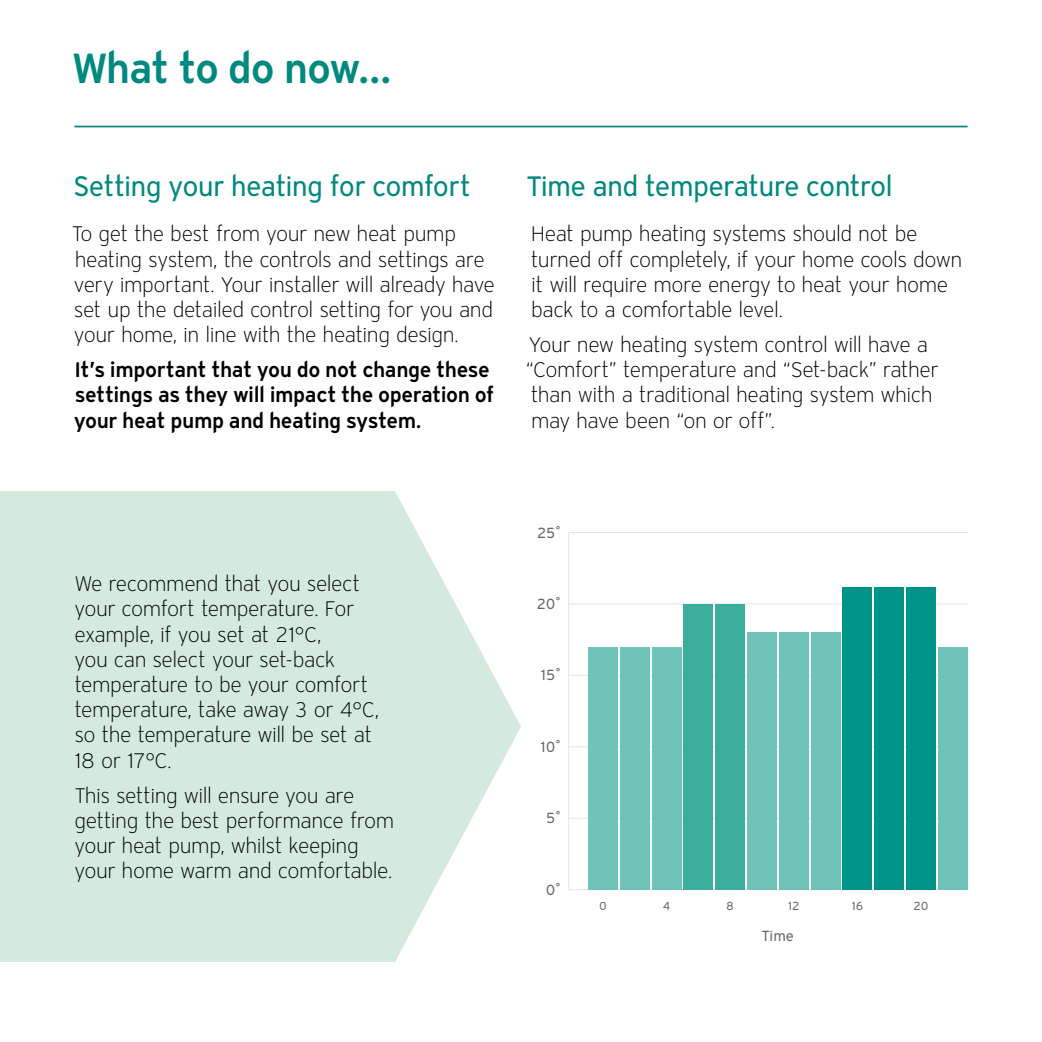
<style>
.page{position:relative;width:1042px;height:1042px;background:#fff}
.page>*{position:absolute;margin:0;border:0;box-sizing:border-box;transform-origin:0 0}
.t1{font:600 42px "Vaillant 16";letter-spacing:-.035em;color:#00897e}
.t2{font:28px "Vaillant 16";letter-spacing:-.03em;color:#00897e}
.t3{font:300 21px/25.2px "Vaillant 16";letter-spacing:-.025em;color:#000}
.t4{font:600 21px/25.2px "Vaillant 16";letter-spacing:-.02em;color:#000}
.t5{font:14.7px "Vaillant 16";letter-spacing:-.02em;color:#686868}
.t6{font:11.72px "Vaillant 16";color:#686868}
</style>
<div class="page">
<svg style="left:0;top:491px;width:521px;height:471px;background:#d9ece1"></svg>
<hr style="left:74px;top:126px;width:893px;height:1px;background:#00897e">
<hr style="left:569px;top:889px;width:398px;height:1px;background:#e6e5e5">
<hr style="left:569px;top:818px;width:398px;height:1px;background:#e6e5e5">
<hr style="left:569px;top:746px;width:398px;height:1px;background:#e6e5e5">
<hr style="left:569px;top:675px;width:398px;height:1px;background:#e6e5e5">
<hr style="left:569px;top:603px;width:398px;height:1px;background:#e6e5e5">
<hr style="left:569px;top:532px;width:398px;height:1px;background:#e6e5e5">
<hr style="left:568px;top:532px;width:1px;height:357px;background:#e6e5e5">
<div style="left:588px;top:647px;width:30px;height:242px;background:#6fc3b8"></div>
<div style="left:620px;top:647px;width:29px;height:242px;background:#6fc3b8"></div>
<div style="left:652px;top:647px;width:29px;height:242px;background:#6fc3b8"></div>
<div style="left:683px;top:604px;width:30px;height:285px;background:#3aae9a"></div>
<div style="left:715px;top:604px;width:30px;height:285px;background:#3aae9a"></div>
<div style="left:747px;top:632px;width:30px;height:257px;background:#6fc3b8"></div>
<div style="left:779px;top:632px;width:29px;height:257px;background:#6fc3b8"></div>
<div style="left:811px;top:632px;width:29px;height:257px;background:#6fc3b8"></div>
<div style="left:842px;top:587px;width:30px;height:302px;background:#009489"></div>
<div style="left:874px;top:587px;width:30px;height:302px;background:#009489"></div>
<div style="left:906px;top:587px;width:30px;height:302px;background:#009489"></div>
<div style="left:938px;top:647px;width:29px;height:242px;background:#6fc3b8"></div>
<h1 class="t1" style="left:72px;top:40px;width:321px">What to do now…</h1>
<h2 class="t2" style="left:73px;top:168px;width:400px">Setting your heating for comfort</h2>
<p class="t3" style="left:72px;top:221px;width:425px">To get the best from your new heat pump heating system, the controls and settings are very important. Your installer will already have set up the detailed control setting for you and your home, in line with the heating design.</p>
<p class="t4" style="left:74px;top:357px;width:422px">It’s important that you do not change these settings as they will impact the operation of your heat pump and heating system.</p>
<h2 class="t2" style="left:526px;top:168px;width:368px">Time and temperature control</h2>
<p class="t3" style="left:531px;top:221px;width:433px">Heat pump heating systems should not be turned off completely, if your home cools down it will require more energy to heat your home back to a comfortable level.</p>
<p class="t3" style="left:526px;top:332px;width:415px">Your new heating system control will have a “Comfort” temperature and “Set-back” rather than with a traditional heating system which may have been “on or off”.</p>
<p class="t3" style="left:74px;top:571px;width:306px">We recommend that you select your comfort temperature. For example, if you set at 21°C,<br>you can select your set-back temperature to be your comfort temperature, take away 3 or 4°C, so the temperature will be set at<br>18 or 17°C.</p>
<p class="t3" style="left:74px;top:782px;width:321px">This setting will ensure you are getting the best performance from your heat pump, whilst keeping your home warm and comfortable.</p>
<p class="t5" style="left:537px;top:523px;width:26px">25˚</p>
<p class="t5" style="left:537px;top:594px;width:26px">20˚</p>
<p class="t5" style="left:541px;top:666px;width:23px">15˚</p>
<p class="t5" style="left:540px;top:737px;width:23px">10˚</p>
<p class="t5" style="left:546px;top:808px;width:17px">5˚</p>
<p class="t5" style="left:546px;top:880px;width:17px">0˚</p>
<p class="t6" style="left:599px;top:898px;width:9px">0</p>
<p class="t6" style="left:663px;top:898px;width:9px">4</p>
<p class="t6" style="left:726px;top:898px;width:9px">8</p>
<p class="t6" style="left:788px;top:898px;width:13px">12</p>
<p class="t5" style="left:761px;top:926px;width:34px">Time</p>
<p class="t6" style="left:851px;top:898px;width:13px">16</p>
<p class="t6" style="left:913px;top:898px;width:16px">20</p>
</div>
